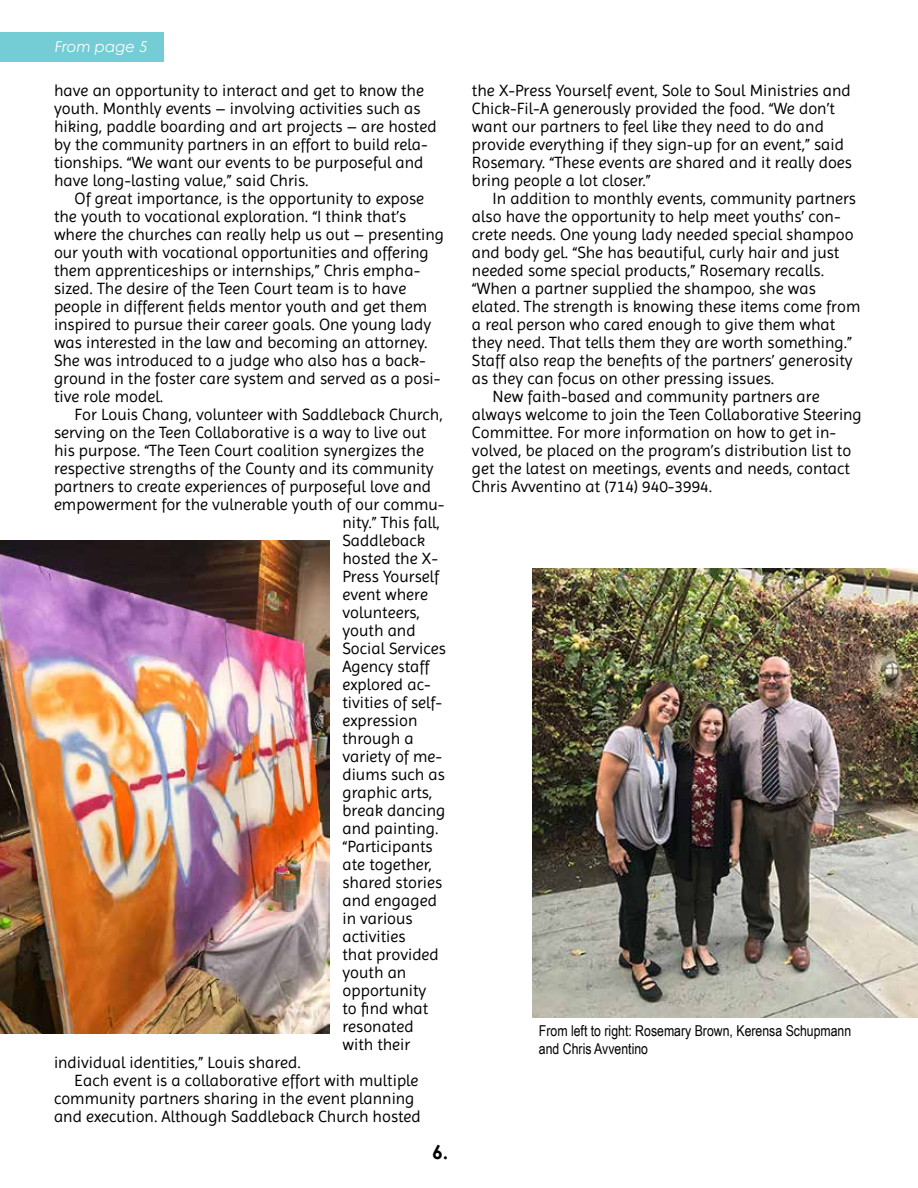
<style>
.page{position:relative;width:918px;height:1188px;background:#fff}
.page>*{position:absolute;margin:0;border:0;box-sizing:border-box;transform-origin:0 0}
.t1{font:700 19.5px "Century Gothic";color:#000}
.t2{font:16.5px/18px "Imprima";color:#000}
.t3{font:15px/18px "Arial Narrow";color:#000}
.t4{font:italic 15px "Century Gothic";color:#fff}
</style>
<div class="page">
<div style="left:0;top:32px;width:163px;height:30px;background:#74cdd5"></div>
<img style="left:0;top:540px;width:329px;height:493px">
<img style="left:532px;top:568px;width:386px;height:449px">
<p class="t4" style="left:55px;top:36px;width:94px">From page 5</p>
<p class="t2" style="left:54px;top:82px;width:384px">have an opportunity to interact and get to know the youth. Monthly events – involving activities such as hiking, paddle boarding and art projects – are hosted by the community partners in an effort to build rela&shy;tionships. “We want our events to be purposeful and have long-lasting value,” said Chris.</p>
<p class="t2" style="left:54px;top:190px;width:392px;text-indent:21px">Of great importance, is the opportunity to expose the youth to vocational exploration. “I think that’s where the churches can really help us out – presenting our youth with vocational opportunities and offering them apprenticeships or internships,” Chris empha&shy;sized. The desire of the Teen Court team is to have people in different fields mentor youth and get them inspired to pursue their career goals. One young lady was interested in the law and becoming an attorney.<br>She was introduced to a judge who also has a back&shy;ground in the foster care system and served as a posi&shy;tive role model.</p>
<p class="t2" style="left:75px;top:406px;width:370px">For Louis Chang, volunteer with Saddleback Church,</p>
<p class="t2" style="left:54px;top:424px;width:374px">serving on the Teen Collaborative is a way to live out</p>
<p class="t2" style="left:54px;top:442px;width:372px">his purpose. “The Teen Court coalition synergizes the</p>
<p class="t2" style="left:54px;top:460px;width:381px">respective strengths of the County and its community</p>
<p class="t2" style="left:54px;top:478px;width:379px">partners to create experiences of purposeful love and</p>
<p class="t2" style="left:54px;top:496px;width:392px">empowerment for the vulnerable youth of our commu-</p>
<p class="t2" style="left:342px;top:514px;width:99px">nity.” This fall,</p>
<p class="t2" style="left:342px;top:532px;width:84px">Saddleback</p>
<p class="t2" style="left:342px;top:550px;width:97px">hosted the X-</p>
<p class="t2" style="left:342px;top:568px;width:98px">Press Yourself</p>
<p class="t2" style="left:342px;top:586px;width:87px">event where</p>
<p class="t2" style="left:342px;top:604px;width:79px">volunteers,</p>
<p class="t2" style="left:342px;top:622px;width:75px">youth and</p>
<p class="t2" style="left:342px;top:640px;width:105px">Social Services</p>
<p class="t2" style="left:342px;top:658px;width:88px">Agency staff</p>
<p class="t2" style="left:342px;top:676px;width:90px">explored ac-</p>
<p class="t2" style="left:342px;top:694px;width:101px">tivities of self-</p>
<p class="t2" style="left:342px;top:712px;width:77px">expression</p>
<p class="t2" style="left:342px;top:730px;width:73px">through a</p>
<p class="t2" style="left:342px;top:748px;width:101px">variety of me-</p>
<p class="t2" style="left:342px;top:766px;width:104px">diums such as</p>
<p class="t2" style="left:342px;top:784px;width:91px">graphic arts,</p>
<p class="t2" style="left:342px;top:802px;width:104px">break dancing</p>
<p class="t2" style="left:342px;top:820px;width:98px">and painting.</p>
<p class="t2" style="left:342px;top:838px;width:92px">“Participants</p>
<p class="t2" style="left:342px;top:856px;width:91px">ate together,</p>
<p class="t2" style="left:342px;top:874px;width:101px">shared stories</p>
<p class="t2" style="left:342px;top:892px;width:96px">and engaged</p>
<p class="t2" style="left:342px;top:910px;width:72px">in various</p>
<p class="t2" style="left:342px;top:928px;width:65px">activities</p>
<p class="t2" style="left:342px;top:946px;width:98px">that provided</p>
<p class="t2" style="left:342px;top:964px;width:65px">youth an</p>
<p class="t2" style="left:342px;top:982px;width:86px">opportunity</p>
<p class="t2" style="left:342px;top:1000px;width:87px">to find what</p>
<p class="t2" style="left:342px;top:1018px;width:73px">resonated</p>
<p class="t2" style="left:342px;top:1036px;width:69px">with their</p>
<p class="t2" style="left:54px;top:1054px;width:249px">individual identities,” Louis shared.</p>
<p class="t2" style="left:75px;top:1072px;width:346px">Each event is a collaborative effort with multiple</p>
<p class="t2" style="left:54px;top:1090px;width:362px">community partners sharing in the event planning</p>
<p class="t2" style="left:54px;top:1108px;width:368px">and execution. Although Saddleback Church hosted</p>
<p class="t1" style="left:432px;top:1138px;width:18px">6.</p>
<p class="t2" style="left:472px;top:82px;width:382px">the X-Press Yourself event, Sole to Soul Ministries and Chick-Fil-A generously provided the food. “We don’t want our partners to feel like they need to do and provide everything if they sign-up for an event,” said Rosemary. “These events are shared and it really does bring people a lot closer.”</p>
<p class="t2" style="left:493px;top:190px;width:365px">In addition to monthly events, community partners</p>
<p class="t2" style="left:472px;top:208px;width:370px">also have the opportunity to help meet youths’ con-</p>
<p class="t2" style="left:472px;top:226px;width:383px">crete needs. One young lady needed special shampoo</p>
<p class="t2" style="left:472px;top:244px;width:369px">and body gel. “She has beautiful, curly hair and just</p>
<p class="t2" style="left:472px;top:262px;width:354px">needed some special products,” Rosemary recalls.</p>
<p class="t2" style="left:472px;top:280px;width:345px">“When a partner supplied the shampoo, she was</p>
<p class="t2" style="left:472px;top:298px;width:390px">elated. The strength is knowing these items come from</p>
<p class="t2" style="left:472px;top:316px;width:365px">a real person who cared enough to give them what</p>
<p class="t2" style="left:472px;top:334px;width:382px">they need. That tells them they are worth something.”</p>
<p class="t2" style="left:472px;top:352px;width:382px">Staff also reap the benefits of the partners’ generosity</p>
<p class="t2" style="left:472px;top:370px;width:304px">as they can focus on other pressing issues.</p>
<p class="t2" style="left:493px;top:388px;width:329px">New faith-based and community partners are</p>
<p class="t2" style="left:472px;top:406px;width:391px">always welcome to join the Teen Collaborative Steering</p>
<p class="t2" style="left:472px;top:424px;width:366px">Committee. For more information on how to get in-</p>
<p class="t2" style="left:472px;top:442px;width:381px">volved, be placed on the program’s distribution list to</p>
<p class="t2" style="left:472px;top:460px;width:380px">get the latest on meetings, events and needs, contact</p>
<p class="t2" style="left:472px;top:478px;width:242px">Chris Avventino at (714) 940-3994.</p>
<p class="t3" style="left:539px;top:1021px;width:314px">From left to right: Rosemary Brown, Kerensa Schupmann and Chris Avventino</p>
</div>
